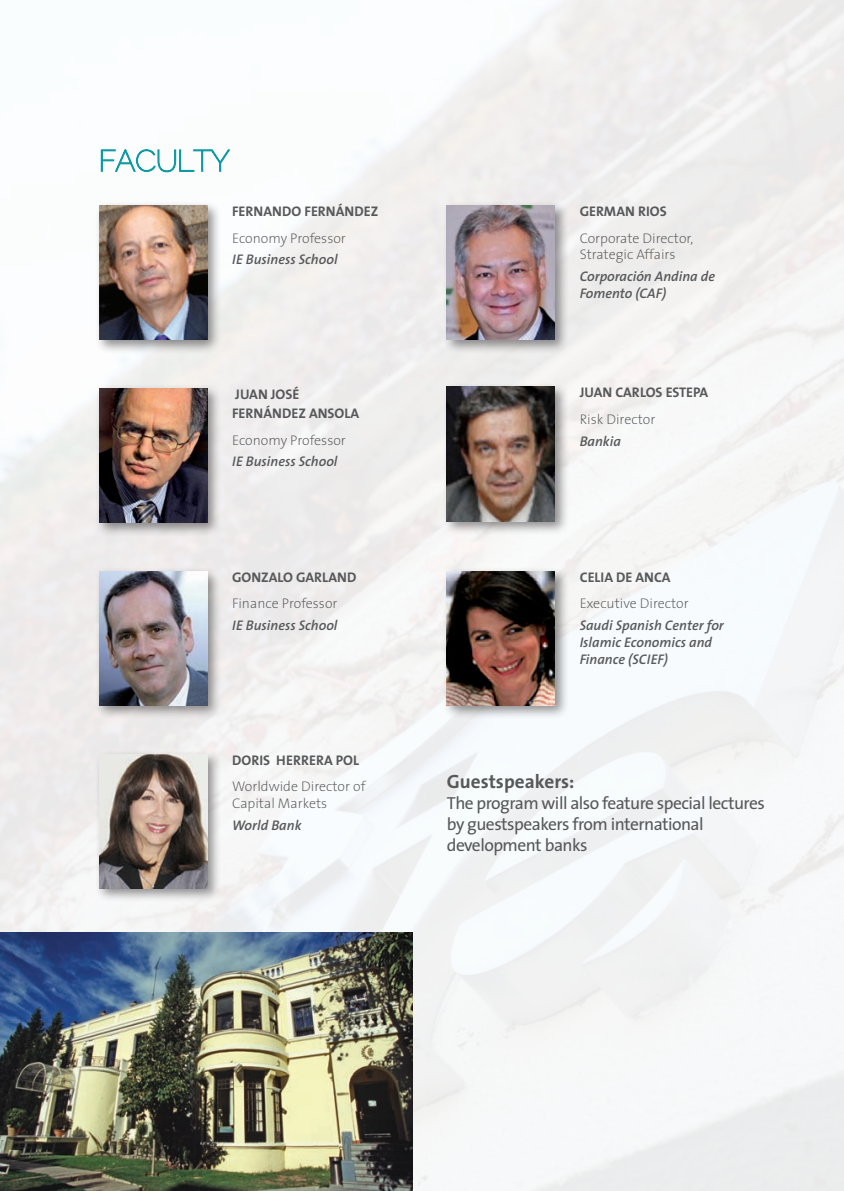
<style>
.page{position:relative;width:844px;height:1191px;background:#fff}
.page>*{position:absolute;margin:0;border:0;box-sizing:border-box;transform-origin:0 0}
.t1{font:700 19.25px "The Sans";color:#57585a}
.t2{font:17.5px/21px "The Sans";letter-spacing:-.03em;color:#57585a}
.t3{font:italic 600 14px/16.8px "The Sans";color:#57585a}
.t4{font:200 14px/16.8px "The Sans";color:#57585a}
.t5{font:14px/19.2px "The Sans Bold Caps";color:#57585a}
</style>
<div class="page">
<div style="left:0;top:0;width:843px;height:1191px;background:#f5f5f5"></div>
<div style="left:95px;top:749px;width:127px;height:153px;background:#231f20;opacity:.5"></div>
<img style="left:99px;top:754px;width:108px;height:134px">
<div style="left:442px;top:201px;width:127px;height:153px;background:#231f20;opacity:.5"></div>
<img style="left:446px;top:206px;width:108px;height:134px">
<div style="left:442px;top:382px;width:127px;height:153px;background:#231f20;opacity:.5"></div>
<img style="left:446px;top:387px;width:108px;height:134px">
<div style="left:442px;top:567px;width:127px;height:153px;background:#231f20;opacity:.5"></div>
<img style="left:446px;top:571px;width:108px;height:134px">
<svg style="left:100px;top:149px;width:131px;height:24px"></svg>
<div style="left:95px;top:201px;width:127px;height:153px;background:#231f20;opacity:.5"></div>
<img style="left:99px;top:206px;width:108px;height:134px">
<div style="left:95px;top:567px;width:127px;height:153px;background:#231f20;opacity:.5"></div>
<img style="left:99px;top:571px;width:108px;height:134px">
<div style="left:95px;top:384px;width:127px;height:153px;background:#231f20;opacity:.5"></div>
<img style="left:99px;top:388px;width:108px;height:134px">
<img style="left:0;top:933px;width:412px;height:258px">
<p class="t5" style="left:232px;top:201px;width:148px">FERNANDO FERNÁNDEZ</p>
<p class="t4" style="left:232px;top:229px;width:115px">Economy Professor</p>
<p class="t3" style="left:232px;top:251px;width:107px">IE Business School</p>
<p class="t5" style="left:232px;top:384px;width:129px">JUAN JOSÉ<br>FERNÁNDEZ ANSOLA</p>
<p class="t4" style="left:232px;top:431px;width:115px">Economy Professor</p>
<p class="t3" style="left:232px;top:453px;width:107px">IE Business School</p>
<p class="t5" style="left:232px;top:567px;width:124px">GONZALO GARLAND</p>
<p class="t4" style="left:232px;top:595px;width:107px">Finance Professor</p>
<p class="t3" style="left:232px;top:616px;width:107px">IE Business School</p>
<p class="t5" style="left:232px;top:750px;width:128px">DORIS HERRERA POL</p>
<p class="t4" style="left:232px;top:777px;width:135px">Worldwide Director of<br>Capital Markets</p>
<p class="t3" style="left:232px;top:816px;width:71px">World Bank</p>
<p class="t5" style="left:579px;top:201px;width:88px">GERMAN RIOS</p>
<p class="t4" style="left:579px;top:229px;width:115px">Corporate Director,<br>Strategic Affairs</p>
<p class="t3" style="left:579px;top:268px;width:137px">Corporación Andina de<br>Fomento (CAF)</p>
<p class="t5" style="left:579px;top:382px;width:130px">JUAN CARLOS ESTEPA</p>
<p class="t4" style="left:579px;top:410px;width:77px">Risk Director</p>
<p class="t3" style="left:579px;top:432px;width:43px">Bankia</p>
<p class="t5" style="left:579px;top:567px;width:16px">CELIA</p>
<p class="t5" style="left:616px;top:567px;width:56px">DE ANCA</p>
<p class="t4" style="left:579px;top:595px;width:111px">Executive Director</p>
<p class="t3" style="left:579px;top:616px;width:146px">Saudi Spanish Center for<br>Islamic Economics and<br>Finance (SCIEF)</p>
<h1 class="t1" style="left:446px;top:765px;width:129px">Guestspeakers:</h1>
<p class="t2" style="left:446px;top:792px;width:319px">The program will also feature special lectures by guestspeakers from international development banks</p>
</div>
